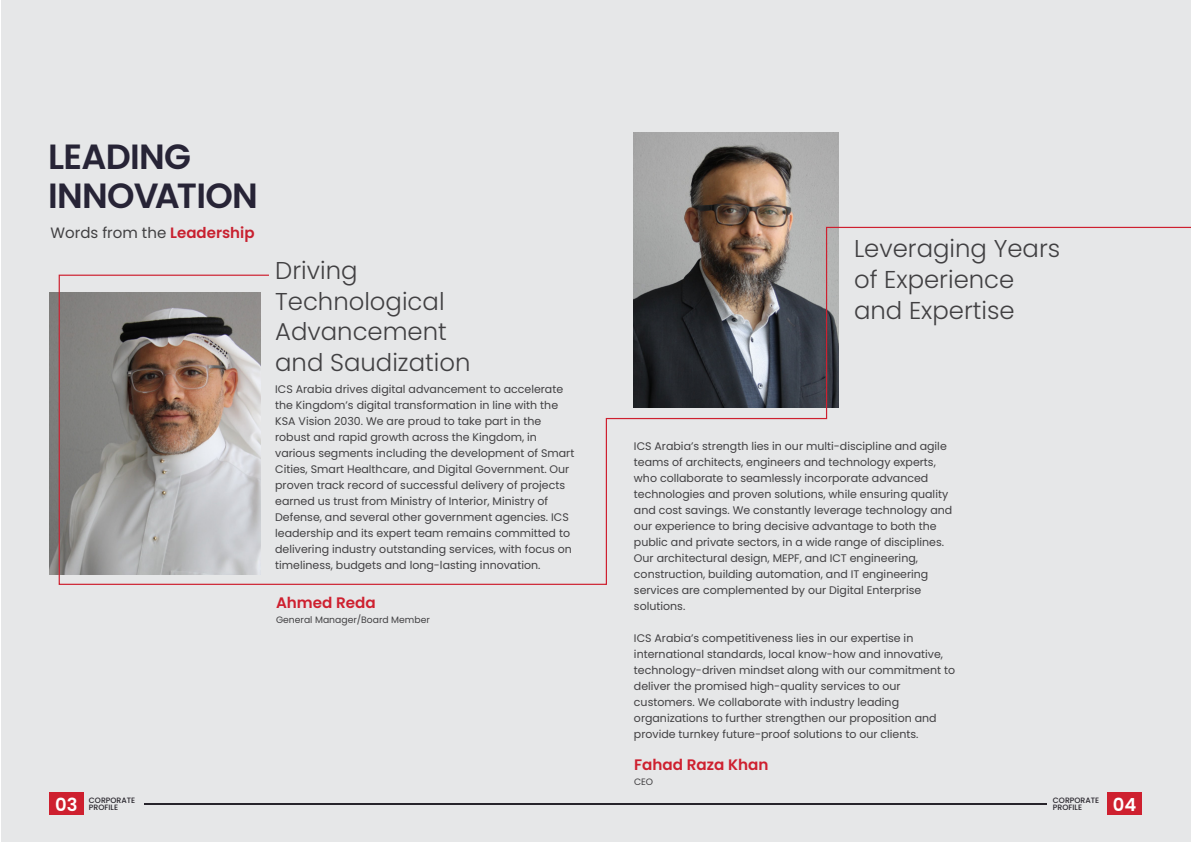
<style>
.page{position:relative;width:1191px;height:842px;background:#fff}
.page>*{position:absolute;margin:0;border:0;box-sizing:border-box;transform-origin:0 0}
.t1{font:600 35px/38.6px "Poppins";letter-spacing:-.02em;color:#272436}
.t2{font:300 24.3px/30.8px "Poppins";color:#414042}
.t3{font:600 18px "Poppins";color:#fff}
.t4{font:600 15.2px "Poppins";color:#ce202f}
.t5{font:15px "Poppins";color:#414042}
.t6{font:11px/16px "Poppins";color:#414042}
.t7{font:9.2px "Poppins";color:#414042}
.t8{font:500 7.7px/6.5px "Poppins";color:#27242b}
.s1{font-weight:600;color:#c8202f}
</style>
<div class="page">
<div style="left:1px;top:0;width:1189px;height:842px;background:#e6e7e8"></div>
<img style="left:633px;top:133px;width:205px;height:93px">
<img style="left:50px;top:292px;width:8px;height:283px">
<svg style="left:58px;top:226px;width:1133px;height:359px"></svg>
<div style="left:49px;top:792px;width:35px;height:22px;background:#ce202f"></div>
<hr style="left:144px;top:803px;width:451px;height:2px;background:#27242b">
<div style="left:1107px;top:792px;width:34px;height:22px;background:#ce202f"></div>
<hr style="left:595px;top:803px;width:452px;height:2px;background:#27242b">
<h1 class="t1" style="left:48px;top:138px;width:211px">LEADING<br>INNOVATION</h1>
<h3 class="t5" style="left:51px;top:224px;width:205px">Words from the <span class="s1">Leadership</span></h3>
<h2 class="t2" style="left:275px;top:255px;width:197px">Driving<br>Technological<br>Advancement and Saudization</h2>
<p class="t6" style="left:275px;top:381px;width:301px">ICS Arabia drives digital advancement to accelerate the Kingdom’s digital transformation in line with the KSA Vision 2030. We are proud to take part in the robust and rapid growth across the Kingdom, in various segments including the development of Smart Cities, Smart Healthcare, and Digital Government. Our proven track record of successful delivery of projects earned us trust from Ministry of Interior, Ministry of Defense, and several other government agencies. ICS leadership and its expert team remains committed to delivering industry outstanding services, with focus on timeliness, budgets and long-lasting innovation.</p>
<h3 class="t4" style="left:276px;top:594px;width:101px">Ahmed Reda</h3>
<p class="t7" style="left:276px;top:614px;width:155px">General Manager/Board Member</p>
<h2 class="t2" style="left:854px;top:234px;width:208px">Leveraging Years of Experience and Expertise</h2>
<p class="t6" style="left:634px;top:438px;width:320px">ICS Arabia’s strength lies in our multi-discipline and agile teams of architects, engineers and technology experts, who collaborate to seamlessly incorporate advanced technologies and proven solutions, while ensuring quality and cost savings. We constantly leverage technology and our experience to bring decisive advantage to both the public and private sectors, in a wide range of disciplines.<br>Our architectural design, MEPF, and ICT engineering, construction, building automation, and IT engineering services are complemented by our Digital Enterprise solutions.</p>
<p class="t6" style="left:634px;top:630px;width:322px">ICS Arabia’s competitiveness lies in our expertise in international standards, local know-how and innovative, technology-driven mindset along with our commitment to deliver the promised high-quality services to our customers. We collaborate with industry leading organizations to further strengthen our proposition and provide turnkey future-proof solutions to our clients.</p>
<h3 class="t4" style="left:634px;top:756px;width:136px">Fahad Raza Khan</h3>
<p class="t7" style="left:634px;top:776px;width:21px">CEO</p>
<h3 class="t3" style="left:55px;top:794px;width:24px">03</h3>
<p class="t8" style="left:89px;top:804px;width:31px">PROFILE</p>
<p class="t8" style="left:1053px;top:797px;width:48px">CORPORATE<br>PROFILE</p>
<h3 class="t3" style="left:1112px;top:794px;width:25px">04</h3>
<p class="t8" style="left:89px;top:797px;width:48px">CORPORATE</p>
</div>
